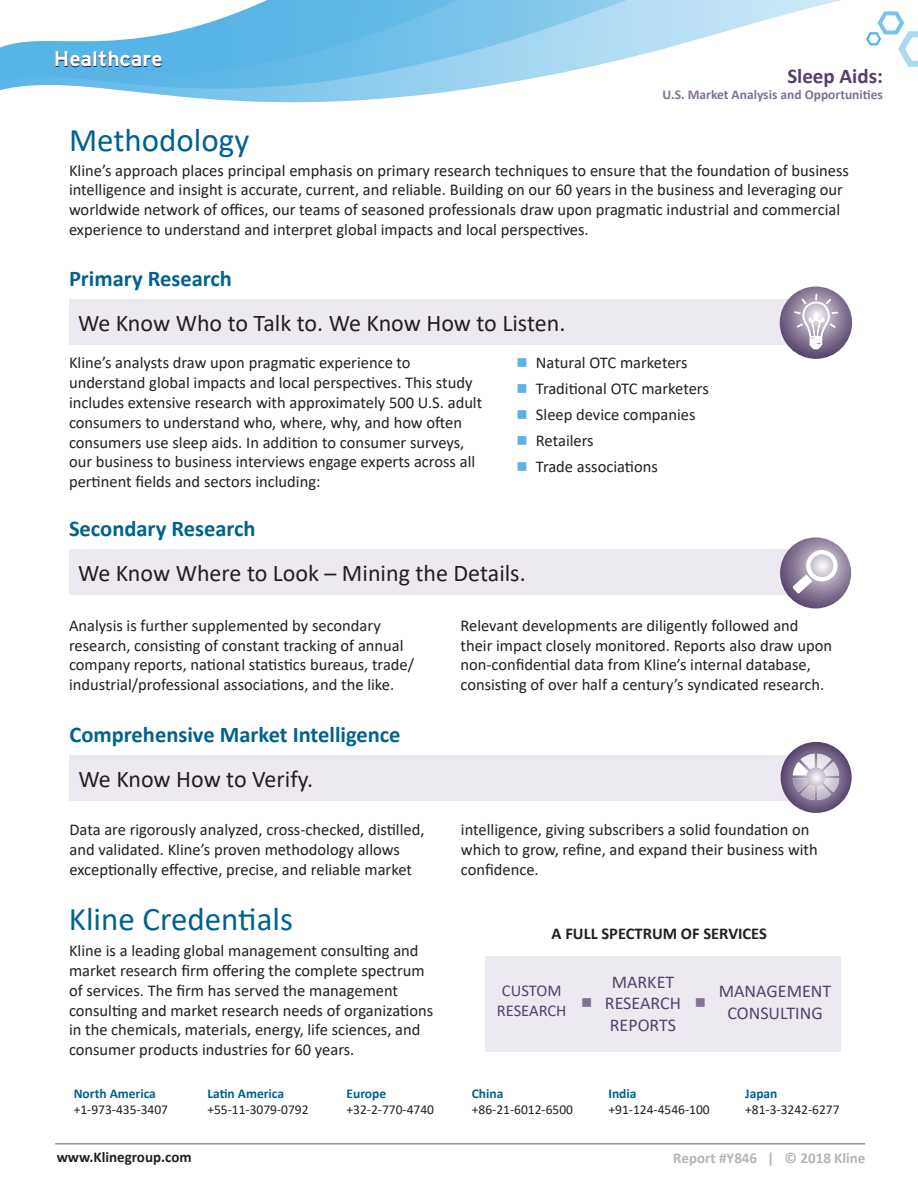
<style>
.page{position:relative;width:918px;height:1188px;background:#fff}
.page>*{position:absolute;margin:0;border:0;box-sizing:border-box;transform-origin:0 0}
.TOC_Text{font:33px "Calibri";color:#00628e}
.t1{font:24px "Calibri";color:#231f20}
.TOC_Text-2{font:700 22.5px "Calibri";color:#00628e}
.t2{font:700 21px "Interstate";color:#2a123a}
.t3{font:700 21px "Calibri";color:#55406b}
.t4{font:18px "Calibri";color:#55406b}
.Methodology_Text{font:16.5px/19.8px "Calibri";color:#231f20}
.Primary_Research_Tex{font:16.5px/19.8px "Calibri";color:#231f20}
.Kline_Credentials_te{font:16.5px/19.8px "Calibri";color:#231f20}
.Secondary_Research_T{font:16.5px/19.8px "Calibri";color:#231f20}
.Comprehensive_Market{font:16.5px/19.8px "Calibri";color:#231f20}
.Bullet{font:16.5px "Calibri";color:#231f20}
.t5{font:700 16.5px "Calibri";color:#231f20}
.t6{font:16.5px "Calibri";color:#55406b}
.t7{font:700 15px "Calibri";color:#b4b5b8}
.t8{font:700 15px "Calibri";color:#231f20}
.Primary_Research_Bul{font:15px "Wingdings";color:#827192}
.t9{font:13.5px "Calibri";color:#231f20}
.t10{font:700 13.5px "Calibri";color:#00628e}
.t11{font:700 13.5px "Calibri";color:#827192}
.s1{color:#59b3e5}
</style>
<div class="page">
<svg style="left:0;top:0;width:835px;height:101px"></svg>
<svg style="left:0;top:0;width:653px;height:79px;fill:#aedbf3"></svg>
<svg style="left:0;top:0;width:559px;height:75px"></svg>
<svg style="left:866px;top:11px;width:52px;height:56px"></svg>
<hr style="left:55px;top:1143px;width:810px;height:2px;background:#939598">
<div style="left:69px;top:300px;width:728px;height:45px;background:#ede9f0"></div>
<svg style="left:780px;top:287px;width:72px;height:72px;background:#766686"></svg>
<svg style="left:794px;top:294px;width:44px;height:55px"></svg>
<div style="left:69px;top:549px;width:728px;height:46px;background:#ede9f0"></div>
<svg style="left:780px;top:537px;width:71px;height:72px;background:#857693"></svg>
<svg style="left:793px;top:550px;width:46px;height:44px"></svg>
<div style="left:69px;top:755px;width:729px;height:45px;background:#ede9f0"></div>
<svg style="left:781px;top:742px;width:71px;height:71px"></svg>
<div style="left:485px;top:956px;width:355px;height:96px;background:#ede9f0"></div>
<p class="t2" style="left:54px;top:48px;width:110px">Healthcare</p>
<p class="t3" style="left:787px;top:61px;width:97px">Sleep Aids:</p>
<p class="t11" style="left:663px;top:85px;width:222px">U.S. Market Analysis and Opportunities</p>
<p class="TOC_Text" style="left:69px;top:117px;width:182px">Methodology</p>
<p class="Methodology_Text" style="left:69px;top:160px;width:781px">Kline’s approach places principal emphasis on primary research techniques to ensure that the foundation of business intelligence and insight is accurate, current, and reliable. Building on our 60 years in the business and leveraging our worldwide network of offices, our teams of seasoned professionals draw upon pragmatic industrial and commercial experience to understand and interpret global impacts and local perspectives.</p>
<p class="TOC_Text-2" style="left:69px;top:263px;width:164px">Primary Research</p>
<p class="t1" style="left:78px;top:307px;width:489px">We Know Who to Talk to. We Know How to Listen.</p>
<p class="Primary_Research_Tex" style="left:69px;top:353px;width:415px">Kline’s analysts draw upon pragmatic experience to understand global impacts and local perspectives. This study includes extensive research with approximately 500 U.S. adult consumers to understand who, where, why, and how often consumers use sleep aids. In addition to consumer surveys, our business to business interviews engage experts across all pertinent fields and sectors including:</p>
<p class="Bullet" style="left:516px;top:351px;width:173px"><span class="s1">■</span> Natural OTC marketers</p>
<p class="Bullet" style="left:516px;top:377px;width:194px"><span class="s1">■</span> Traditional OTC marketers</p>
<p class="Bullet" style="left:516px;top:403px;width:181px"><span class="s1">■</span> Sleep device companies</p>
<p class="Bullet" style="left:516px;top:429px;width:79px"><span class="s1">■</span> Retailers</p>
<p class="Bullet" style="left:516px;top:455px;width:143px"><span class="s1">■</span> Trade associations</p>
<p class="TOC_Text-2" style="left:69px;top:513px;width:188px">Secondary Research</p>
<p class="t1" style="left:78px;top:556px;width:449px">We Know Where to Look – Mining the Details.</p>
<p class="Secondary_Research_T" style="left:69px;top:615px;width:347px">Analysis is further supplemented by secondary research, consisting of constant tracking of annual company reports, national statistics bureaus, trade/ industrial/professional associations, and the like.</p>
<p class="Methodology_Text" style="left:460px;top:615px;width:373px">Relevant developments are diligently followed and their impact closely monitored. Reports also draw upon non-confidential data from Kline’s internal database, consisting of over half a century’s syndicated research.</p>
<p class="TOC_Text-2" style="left:69px;top:719px;width:333px">Comprehensive Market Intelligence</p>
<p class="t1" style="left:78px;top:762px;width:236px">We Know How to Verify.</p>
<p class="Comprehensive_Market" style="left:69px;top:819px;width:357px">Data are rigorously analyzed, cross-checked, distilled, and validated. Kline’s proven methodology allows exceptionally effective, precise, and reliable market</p>
<p class="Methodology_Text" style="left:461px;top:819px;width:358px">intelligence, giving subscribers a solid foundation on which to grow, refine, and expand their business with confidence.</p>
<p class="TOC_Text" style="left:69px;top:896px;width:226px">Kline Credentials</p>
<p class="Kline_Credentials_te" style="left:69px;top:940px;width:366px">Kline is a leading global management consulting and market research firm offering the complete spectrum of services. The firm has served the management consulting and market research needs of organizations in the chemicals, materials, energy, life sciences, and consumer products industries for 60 years.</p>
<p class="t5" style="left:552px;top:922px;width:217px">A FULL SPECTRUM OF SERVICES</p>
<p class="t6" style="left:502px;top:979px;width:61px">CUSTOM</p>
<p class="t6" style="left:497px;top:999px;width:71px">RESEARCH</p>
<p class="t4" style="left:612px;top:969px;width:64px">MARKET</p>
<p class="t4" style="left:605px;top:991px;width:78px">RESEARCH</p>
<p class="t4" style="left:610px;top:1012px;width:68px">REPORTS</p>
<p class="Primary_Research_Bul" style="left:581px;top:995px;width:13px">■</p>
<p class="Primary_Research_Bul" style="left:695px;top:995px;width:13px">■</p>
<p class="t4" style="left:719px;top:978px;width:114px">MANAGEMENT</p>
<p class="t4" style="left:727px;top:1000px;width:97px">CONSULTING</p>
<p class="t10" style="left:74px;top:1084px;width:84px">North America</p>
<p class="t9" style="left:74px;top:1101px;width:96px">+1-973-435-3407</p>
<p class="t10" style="left:207px;top:1084px;width:78px">Latin America</p>
<p class="t9" style="left:207px;top:1101px;width:103px">+55-11-3079-0792</p>
<p class="t10" style="left:347px;top:1084px;width:41px">Europe</p>
<p class="t9" style="left:347px;top:1101px;width:89px">+32-2-770-4740</p>
<p class="t10" style="left:472px;top:1084px;width:33px">China</p>
<p class="t9" style="left:472px;top:1101px;width:103px">+86-21-6012-6500</p>
<p class="t10" style="left:608px;top:1084px;width:30px">India</p>
<p class="t9" style="left:608px;top:1101px;width:103px">+91-124-4546-100</p>
<p class="t10" style="left:745px;top:1084px;width:34px">Japan</p>
<p class="t9" style="left:745px;top:1101px;width:96px">+81-3-3242-6277</p>
<p class="t8" style="left:57px;top:1146px;width:136px">www.Klinegroup.com</p>
<p class="t7" style="left:673px;top:1148px;width:194px">Report #Y846 | © 2018 Kline</p>
</div>
